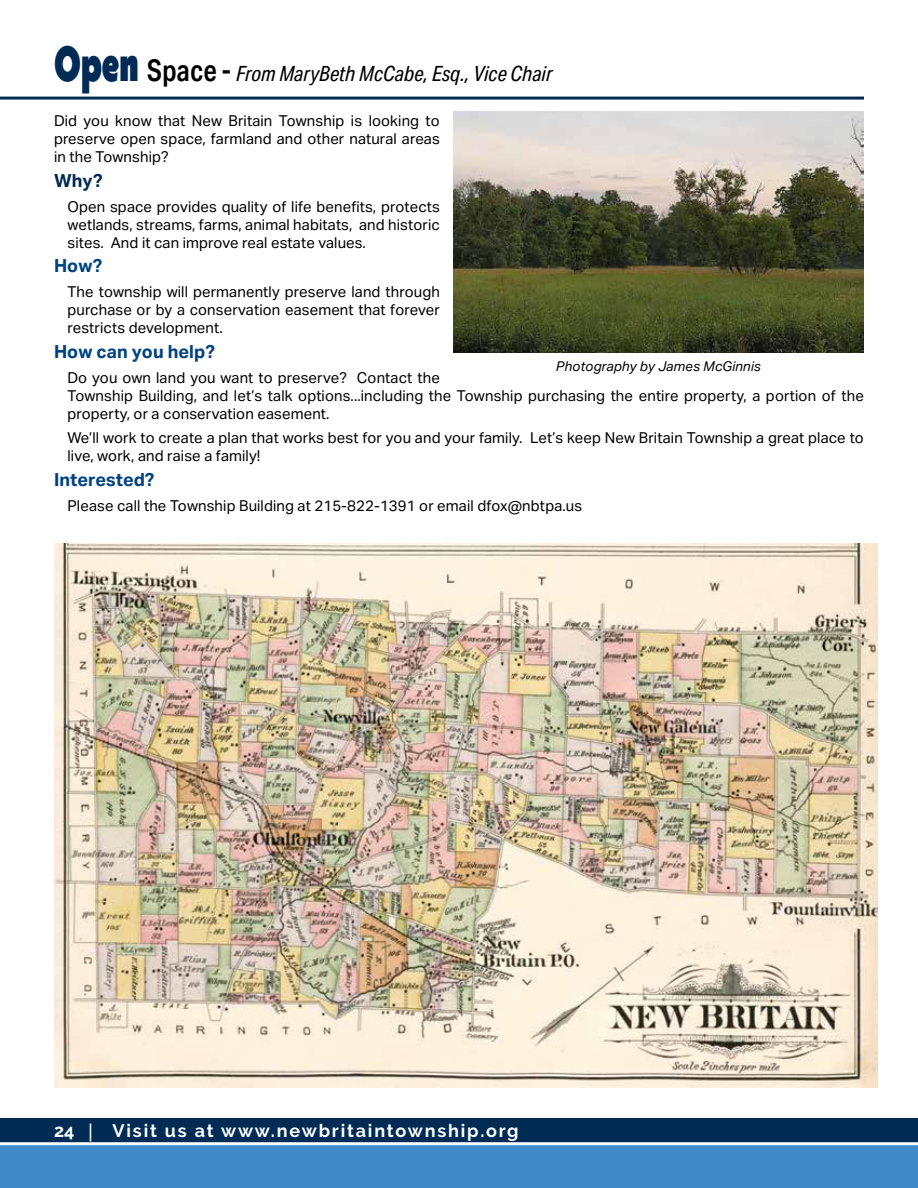
<style>
.page{position:relative;width:918px;height:1188px;background:#fff}
.page>*{position:absolute;margin:0;border:0;box-sizing:border-box;transform-origin:0 0}
.t1{font:italic 21px "Aktiv Grotesk Cd";letter-spacing:-.005em;color:#000}
.t2{font:700 18px "Raleway";letter-spacing:.1em;color:#fff}
.t3{font:700 18px "Aktiv Grotesk";letter-spacing:.005em;color:#004280}
.t4{font:700 18px "Aktiv Grotesk";color:#002b55}
.t5{font:15px/18px "Aktiv Grotesk";letter-spacing:.005em;color:#000;text-align:justify}
.t6{font:italic 13.5px "Aktiv Grotesk";letter-spacing:.005em;color:#000}
.s1{font-family:"Agenda";font-weight:900;font-style:normal;font-size:54px;color:#002b55}
.s2{font-weight:500;font-style:normal;font-size:30px}
.s3{font-family:"Optima"}
</style>
<div class="page">
<div style="left:0;top:1118px;width:918px;height:68px;background:#002b55"></div>
<div style="left:0;top:1145px;width:918px;height:43px;background:#418ac9"></div>
<hr style="left:0;top:1142px;width:918px;height:3px;background:#fff">
<hr style="left:0;top:97px;width:864px;height:3px;background:#002b55">
<img style="left:54px;top:543px;width:823px;height:545px">
<img style="left:453px;top:112px;width:411px;height:240px">
<h1 class="t1" style="left:54px;top:61px;width:500px"><span class="s1">Open</span> <span class="s2">Space -</span> From MaryBeth McCabe, Esq., Vice Chair</h1>
<p class="t5" style="left:54px;top:112px;width:387px">Did you know that New Britain Township is looking to preserve open space, farmland and other natural areas in the Township?</p>
<p class="t4" style="left:54px;top:170px;width:50px">Why?</p>
<p class="t5" style="left:68px;top:197px;width:374px">Open space provides quality of life benefits, protects wetlands, streams, farms, animal habitats, and historic sites. And it can improve real estate values.</p>
<p class="t3" style="left:54px;top:256px;width:50px">How?</p>
<p class="t5" style="left:68px;top:283px;width:374px">The township will permanently preserve land through purchase or by a conservation easement that forever restricts development.</p>
<p class="t3" style="left:54px;top:341px;width:162px">How can you help?</p>
<p class="t5" style="left:68px;top:368px;width:798px;text-align:left">Do you own land you want to preserve? Contact the<br>Township Building, and let’s talk options...including the Township purchasing the entire property, a portion of the property, or a conservation easement.</p>
<p class="t5" style="left:68px;top:429px;width:798px">We’ll work to create a plan that works best for you and your family. Let’s keep New Britain Township a great place to live, work, and raise a family!</p>
<p class="t3" style="left:54px;top:469px;width:102px">Interested?</p>
<p class="t5" style="left:68px;top:497px;width:516px">Please call the Township Building at 215-822-1391 or email dfox@nbtpa.us</p>
<p class="t6" style="left:556px;top:358px;width:206px">Photography by James McGinnis</p>
<p class="t2" style="left:54px;top:1121px;width:466px">24 <span class="s3">|</span> Visit us at www.newbritaintownship.org</p>
</div>
